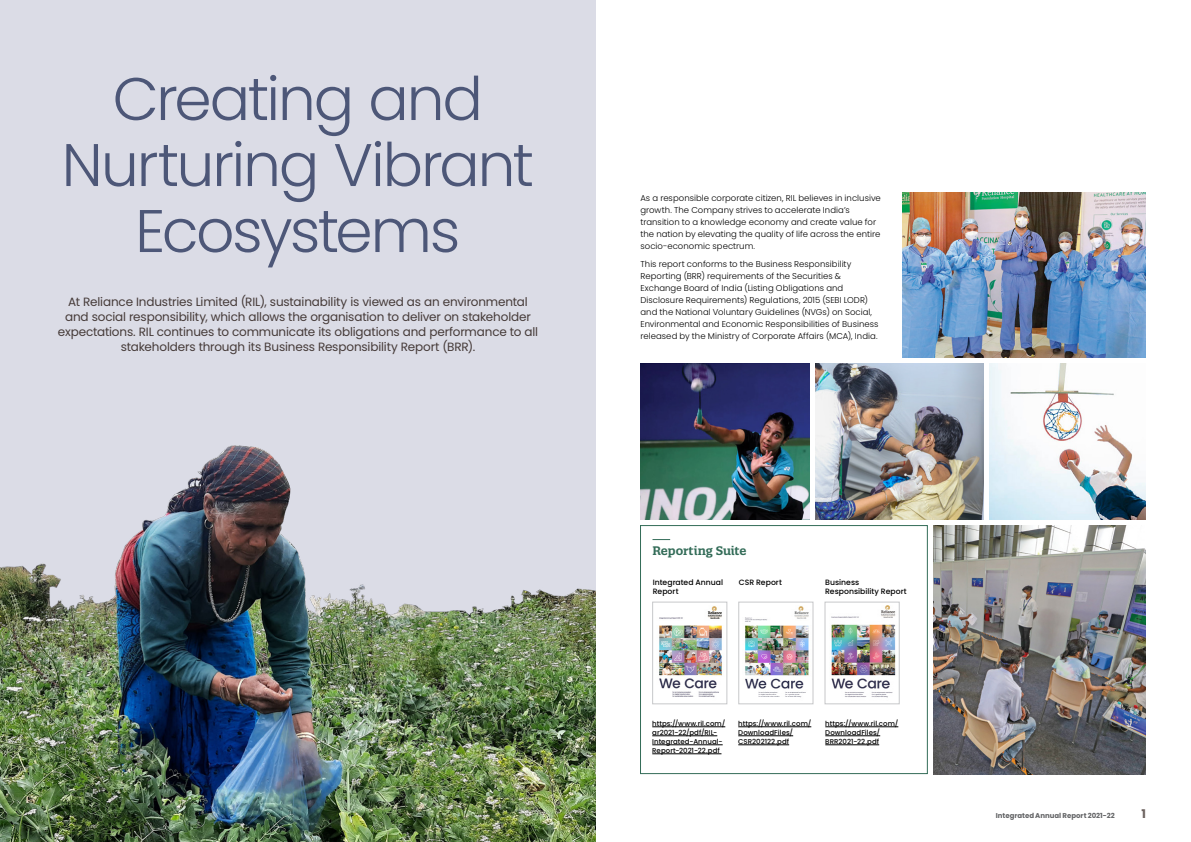
<style>
.page{position:relative;width:1191px;height:842px;background:#fff}
.page>*{position:absolute;margin:0;border:0;box-sizing:border-box;transform-origin:0 0}
.t1{font:300 60px/66px "Poppins";letter-spacing:-.035em;color:#4d5778;text-align:center}
.t2{font:12px/15px "Poppins";letter-spacing:-.015em;color:#453a38;text-align:center}
.t3{font:600 12px "Quatro Slab";letter-spacing:-.005em;color:#336c58}
.t4{font:700 12px "Poppins";color:#6d6360}
.t5{font:300 8.5px/12px "Poppins";letter-spacing:.005em;color:#000}
.t6{font:500 7.7px/9px "Poppins";letter-spacing:.005em;color:#000}
.t7{font:500 7px/9px "Poppins";letter-spacing:.005em;color:#000}
.t8{font:700 7px "Poppins";color:#636466}
</style>
<div class="page">
<div style="left:0;top:0;width:595px;height:842px;background:#dbdce6"></div>
<img style="left:0;top:445px;width:595px;height:397px">
<svg style="left:652px;top:539px;width:18px;height:1px"></svg>
<img style="left:659px;top:606px;width:63px;height:91px">
<div style="left:652px;top:602px;width:75px;height:102px;border:1px solid #c7c8ca"></div>
<img style="left:745px;top:606px;width:64px;height:92px">
<div style="left:738px;top:602px;width:75px;height:102px;border:1px solid #c7c8ca"></div>
<img style="left:831px;top:605px;width:65px;height:93px">
<div style="left:825px;top:602px;width:74px;height:102px;border:1px solid #c7c8ca"></div>
<img style="left:640px;top:363px;width:169px;height:156px">
<img style="left:989px;top:363px;width:157px;height:156px">
<img style="left:815px;top:363px;width:168px;height:156px">
<img style="left:934px;top:525px;width:212px;height:249px">
<img style="left:902px;top:192px;width:244px;height:165px">
<div style="left:640px;top:525px;width:288px;height:249px;border:1px solid #336c58"></div>
<hr style="left:825px;top:727px;width:73px;height:1px;background:#000">
<hr style="left:825px;top:736px;width:55px;height:1px;background:#000">
<hr style="left:825px;top:745px;width:54px;height:1px;background:#000">
<hr style="left:652px;top:727px;width:73px;height:1px;background:#000">
<hr style="left:652px;top:736px;width:65px;height:1px;background:#000">
<hr style="left:652px;top:745px;width:70px;height:1px;background:#000">
<hr style="left:652px;top:754px;width:69px;height:1px;background:#000">
<hr style="left:738px;top:727px;width:73px;height:1px;background:#000">
<hr style="left:738px;top:736px;width:55px;height:1px;background:#000">
<hr style="left:738px;top:745px;width:51px;height:1px;background:#000">
<h1 class="t1" style="left:62px;top:66px;width:474px">Creating and<br>Nurturing Vibrant<br>Ecosystems</h1>
<p class="t2" style="left:58px;top:294px;width:481px">At Reliance Industries Limited (RIL), sustainability is viewed as an environmental and social responsibility, which allows the organisation to deliver on stakeholder expectations. RIL continues to communicate its obligations and performance to all stakeholders through its Business Responsibility Report (BRR).</p>
<p class="t5" style="left:640px;top:192px;width:242px">As a responsible corporate citizen, RIL believes in inclusive growth. The Company strives to accelerate India’s transition to a knowledge economy and create value for the nation by elevating the quality of life across the entire socio-economic spectrum.</p>
<p class="t5" style="left:640px;top:258px;width:239px">This report conforms to the Business Responsibility Reporting (BRR) requirements of the Securities &amp; Exchange Board of India (Listing Obligations and Disclosure Requirements) Regulations, 2015 (SEBI LODR) and the National Voluntary Guidelines (NVGs) on Social, Environmental and Economic Responsibilities of Business released by the Ministry of Corporate Affairs (MCA), India.</p>
<h2 class="t3" style="left:652px;top:543px;width:95px">Reporting Suite</h2>
<p class="t6" style="left:653px;top:578px;width:72px">Integrated Annual<br>Report</p>
<p class="t6" style="left:739px;top:578px;width:44px">CSR Report</p>
<p class="t6" style="left:825px;top:578px;width:83px">Business<br>Responsibility Report</p>
<p class="t7" style="left:652px;top:719px;width:75px">https://www.ril.com/ ar2021-22/pdf/RIL-<br>Integrated-Annual-<br>Report-2021-22.pdf</p>
<p class="t7" style="left:738px;top:719px;width:75px">https://www.ril.com/<br>DownloadFiles/<br>CSR202122.pdf</p>
<p class="t7" style="left:825px;top:719px;width:75px">https://www.ril.com/<br>DownloadFiles/<br>BRR2021-22.pdf</p>
<p class="t8" style="left:995px;top:811px;width:121px">Integrated Annual Report 2021-22</p>
<h2 class="t4" style="left:1141px;top:807px;width:6px">1</h2>
</div>
